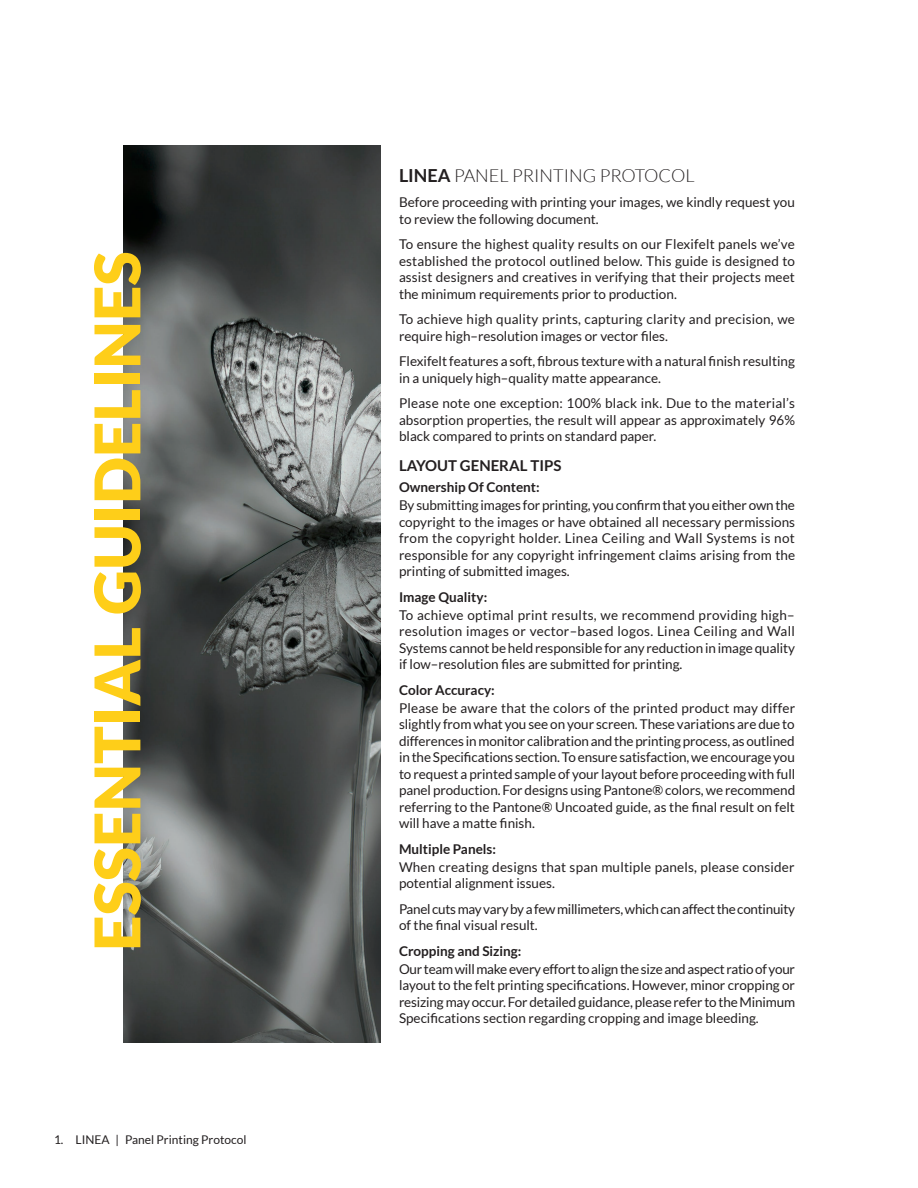
<style>
.page{position:relative;width:918px;height:1188px;background:#fff}
.page>*{position:absolute;margin:0;border:0;box-sizing:border-box;transform-origin:0 0}
.t1{font:900 63px "Lato";color:#fece19}
.t2{font:300 18px "Lato";color:#231f20}
.t3{font:700 15px "Lato";color:#231f20}
.t4{font:13.5px/16.5px "Lato";color:#231f20;text-align:justify}
.t5{font:13.5px/16.5px "Lato";letter-spacing:-.02em;color:#231f20}
.t6{font:700 13.5px "Lato";color:#231f20}
.t7{font:12px "Lato";color:#231f20}
.s1{font-weight:700}
</style>
<div class="page">
<img style="left:123px;top:146px;width:258px;height:896px">
<h1 class="t1" style="left:80px;top:951px;width:701px;rotate:-90deg">ESSENTIAL GUIDELINES</h1>
<p class="t7" style="left:54px;top:1133px;width:194px">1. LINEA | Panel Printing Protocol</p>
<h2 class="t2" style="left:399px;top:166px;width:297px"><span class="s1">LINEA</span> PANEL PRINTING PROTOCOL</h2>
<p class="t4" style="left:399px;top:194px;width:398px">Before proceeding with printing your images, we kindly request you to review the following document.</p>
<p class="t4" style="left:399px;top:236px;width:398px">To ensure the highest quality results on our Flexifelt panels we’ve established the protocol outlined below. This guide is designed to assist designers and creatives in verifying that their projects meet the minimum requirements prior to production.</p>
<p class="t4" style="left:399px;top:311px;width:398px">To achieve high quality prints, capturing clarity and precision, we require high–resolution images or vector files.</p>
<p class="t4" style="left:399px;top:353px;width:398px">Flexifelt features a soft, fibrous texture with a natural finish resulting in a uniquely high–quality matte appearance.</p>
<p class="t4" style="left:399px;top:395px;width:398px">Please note one exception: 100% black ink. Due to the material’s absorption properties, the result will appear as approximately 96% black compared to prints on standard paper.</p>
<p class="t3" style="left:399px;top:457px;width:164px">LAYOUT GENERAL TIPS</p>
<p class="t6" style="left:399px;top:480px;width:142px">Ownership Of Content:</p>
<p class="t4" style="left:399px;top:497px;width:398px">By submitting images for printing, you confirm that you either own the copyright to the images or have obtained all necessary permissions from the copyright holder. Linea Ceiling and Wall Systems is not responsible for any copyright infringement claims arising from the printing of submitted images.</p>
<p class="t6" style="left:399px;top:589px;width:90px">Image Quality:</p>
<p class="t4" style="left:399px;top:606px;width:398px">To achieve optimal print results, we recommend providing high– resolution images or vector–based logos. Linea Ceiling and Wall Systems cannot be held responsible for any reduction in image quality if low–resolution files are submitted for printing.</p>
<p class="t6" style="left:399px;top:682px;width:97px">Color Accuracy:</p>
<p class="t4" style="left:399px;top:699px;width:398px">Please be aware that the colors of the printed product may differ slightly from what you see on your screen. These variations are due to differences in monitor calibration and the printing process, as outlined in the Specifications section. To ensure satisfaction, we encourage you to request a printed sample of your layout before proceeding with full panel production. For designs using Pantone® colors, we recommend referring to the Pantone® Uncoated guide, as the final result on felt will have a matte finish.</p>
<p class="t6" style="left:399px;top:841px;width:99px">Multiple Panels:</p>
<p class="t4" style="left:399px;top:858px;width:397px">When creating designs that span multiple panels, please consider potential alignment issues.</p>
<p class="t5" style="left:399px;top:900px;width:398px">Panel cuts may vary by a few millimeters, which can affect the continuity of the final visual result.</p>
<p class="t6" style="left:399px;top:943px;width:124px">Cropping and Sizing:</p>
<p class="t4" style="left:399px;top:960px;width:398px">Our team will make every effort to align the size and aspect ratio of your layout to the felt printing specifications. However, minor cropping or resizing may occur. For detailed guidance, please refer to the Minimum Specifications section regarding cropping and image bleeding.</p>
</div>
